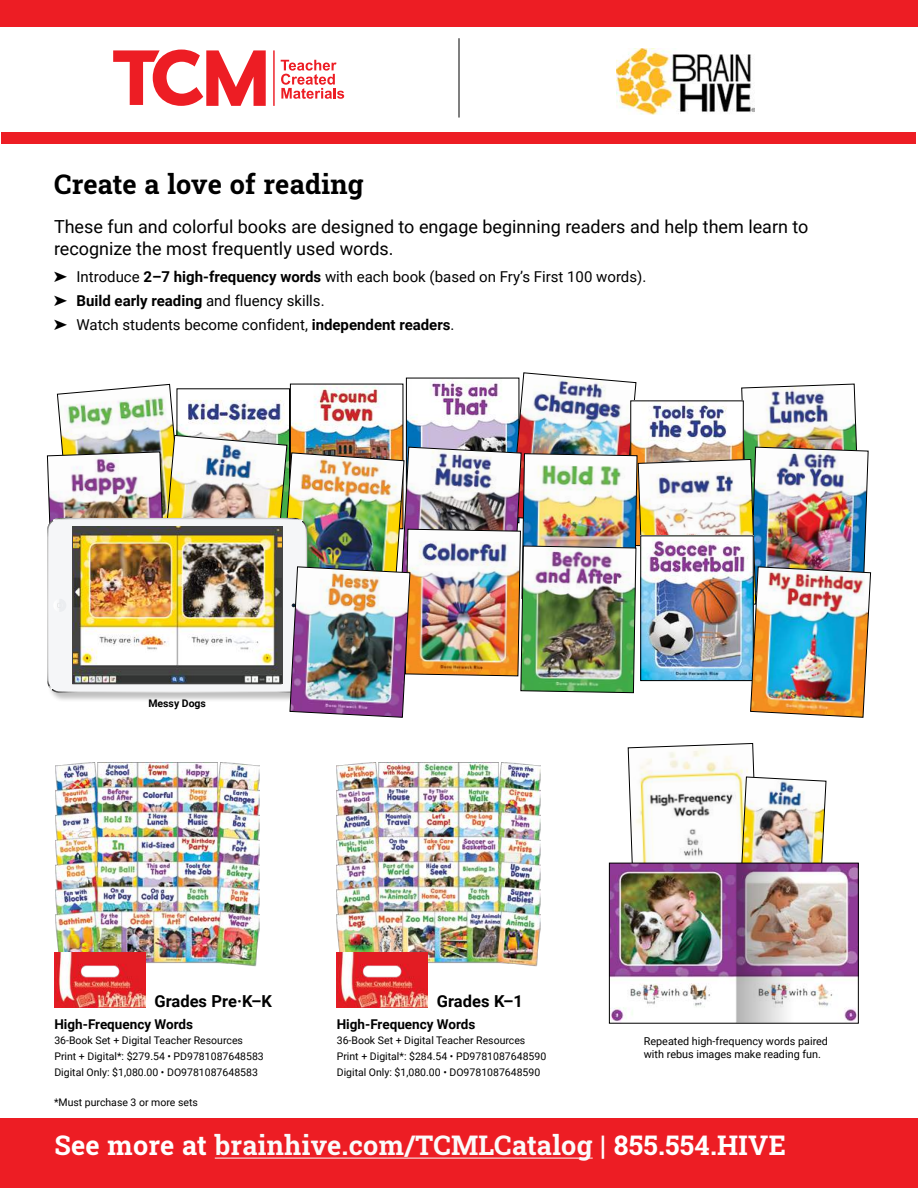
<style>
.page{position:relative;width:918px;height:1188px;background:#fff}
.page>*{position:absolute;margin:0;border:0;box-sizing:border-box;transform-origin:0 0}
.t1{font:700 27px "Roboto Slab";letter-spacing:.01em;color:#fbfbfb}
.t2{font:700 27px "Roboto Slab";letter-spacing:.005em;color:#000}
.t3{font:18px/21.6px "Roboto";color:#000}
.t4{font:700 16.5px "Roboto";color:#000}
.t5{font:15px/24px "Roboto";color:#000}
.t6{font:700 13.5px "Roboto";color:#000}
.t7{font:10.8px/13px "Roboto";color:#000}
.t8{font:10.5px/15.6px "Roboto";color:#000}
.t9{font:700 10.5px "Roboto";color:#000}
.s1{font-weight:700}
.s2{color:#fff}
</style>
<div class="page">
<div style="left:0;top:0;width:918px;height:27px;background:#ed1d24"></div>
<div style="left:0;top:1118px;width:918px;height:70px;background:#ed1d24"></div>
<hr style="left:215px;top:1158px;width:378px;height:1px;background:#fbfbfb">
<svg style="left:113px;top:50px;width:153px;height:56px"></svg>
<svg style="left:281px;top:60px;width:63px;height:39px"></svg>
<hr style="left:273px;top:50px;width:2px;height:56px;background:#ed1d24">
<img style="left:617px;top:48px;width:138px;height:67px">
<hr style="left:459px;top:38px;width:1px;height:80px;background:#000">
<div style="left:2px;top:132px;width:914px;height:12px;background:#ed1d24"></div>
<img style="left:56px;top:763px;width:204px;height:204px">
<img style="left:337px;top:763px;width:204px;height:204px">
<img style="left:54px;top:953px;width:92px;height:54px">
<img style="left:337px;top:953px;width:91px;height:54px">
<img style="left:47px;top:372px;width:824px;height:346px">
<img style="left:628px;top:743px;width:198px;height:120px">
<img style="left:611px;top:865px;width:125px;height:156px">
<div style="left:609px;top:863px;width:249px;height:160px;border:1px solid #000"></div>
<img style="left:738px;top:865px;width:118px;height:156px">
<div style="left:736px;top:863px;width:122px;height:160px;border:1px solid #636466"></div>
<h1 class="t2" style="left:54px;top:166px;width:311px">Create a love of reading</h1>
<h2 class="t3" style="left:54px;top:216px;width:756px">These fun and colorful books are designed to engage beginning readers and help them learn to recognize the most frequently used words.</h2>
<h3 class="t5" style="left:54px;top:264px;width:594px">➤ Introduce <span class="s1">2–7 high-frequency words</span> with each book (based on Fry’s First 100 words). ➤ <span class="s1">Build early reading</span> and fluency skills.<br>➤ Watch students become confident, <span class="s1">independent readers</span>.</h3>
<p class="t9" style="left:148px;top:696px;width:59px">Messy Dogs</p>
<h3 class="t4" style="left:155px;top:989px;width:119px">Grades Pre·K–K</h3>
<p class="t6" style="left:54px;top:1015px;width:140px">High-Frequency Words</p>
<p class="t8" style="left:54px;top:1033px;width:211px">36-Book Set + Digital Teacher Resources<br>Print + Digital*: $279.54 • PD9781087648583<br>Digital Only: $1,080.00 • DO9781087648583</p>
<p class="t8" style="left:54px;top:1094px;width:145px">*Must purchase 3 or more sets</p>
<h3 class="t4" style="left:437px;top:989px;width:88px">Grades K–1</h3>
<p class="t6" style="left:337px;top:1015px;width:140px">High-Frequency Words</p>
<p class="t8" style="left:337px;top:1033px;width:211px">36-Book Set + Digital Teacher Resources<br>Print + Digital*: $284.54 • PD9781087648590<br>Digital Only: $1,080.00 • DO9781087648590</p>
<p class="t7" style="left:644px;top:1034px;width:186px">Repeated high-frequency words paired with rebus images make reading fun.</p>
<h1 class="t1" style="left:54px;top:1127px;width:733px"><span class="s2">See more at</span> brainhive.com/TCMLCatalog <span class="s2">| 855.554.HIVE</span></h1>
</div>
